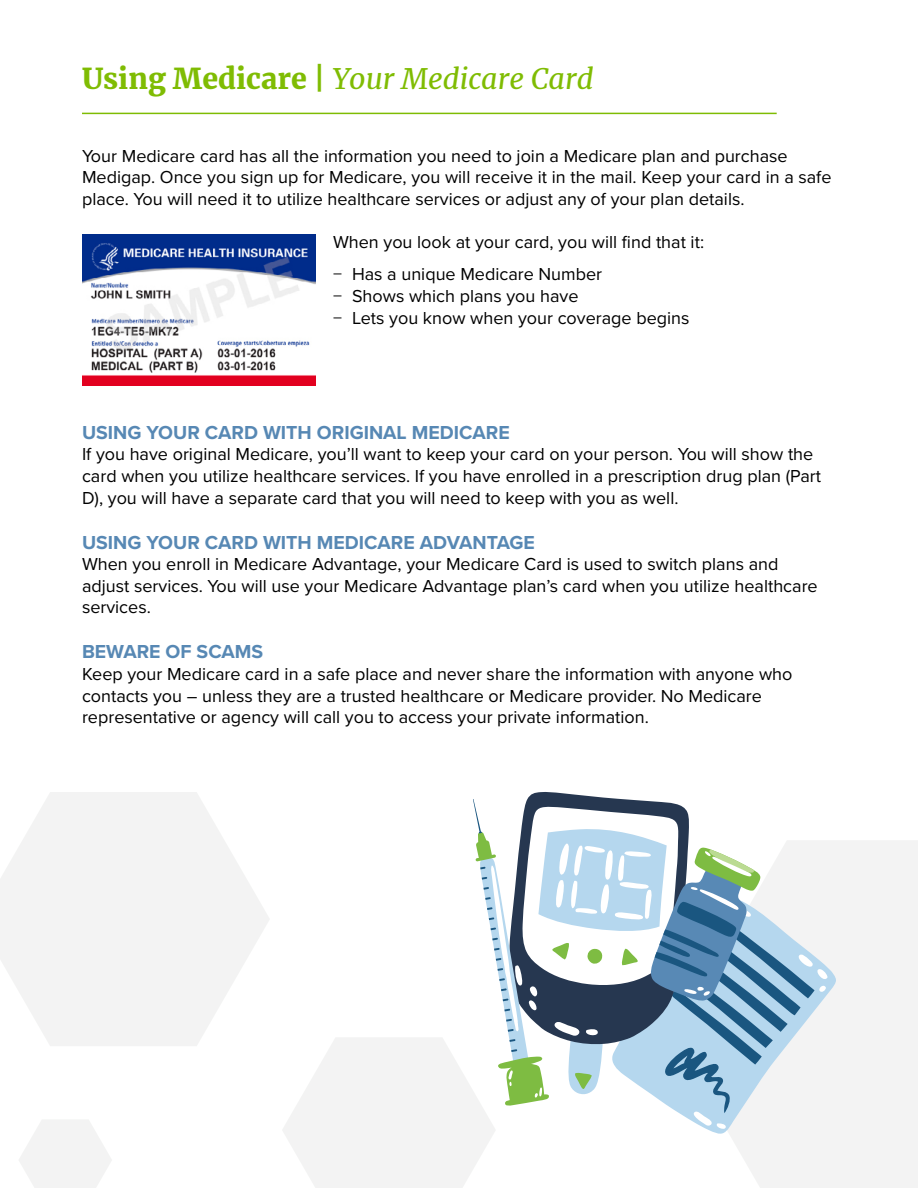
<style>
.page{position:relative;width:918px;height:1188px;background:#fff}
.page>*{position:absolute;margin:0;border:0;box-sizing:border-box;transform-origin:0 0}
.t1{font:italic 28.5px "Merriweather";color:#7fbc03}
.t2{font:700 19.5px "Proxima Nova";color:#5788b4}
.t3{font:18px/21.6px "Proxima Nova";color:#000}
.s1{font-weight:900;font-style:normal}
</style>
<div class="page">
<div style="left:828px;top:841px;width:90px;height:347px;background:#f3f3f3"></div>
<svg style="left:0;top:792px;width:269px;height:254px;fill:#f3f3f3"></svg>
<svg style="left:19px;top:1120px;width:93px;height:68px"></svg>
<hr style="left:82px;top:113px;width:695px;height:1px;background:#7fbc03">
<img style="left:82px;top:234px;width:234px;height:152px">
<svg style="left:828px;top:898px;width:8px;height:237px;fill:#f3f3f3"></svg>
<svg style="left:527px;top:792px;width:93px;height:7px"></svg>
<svg style="left:283px;top:799px;width:545px;height:389px"></svg>
<h1 class="t1" style="left:82px;top:59px;width:513px"><span class="s1">Using Medicare |</span> Your Medicare Card</h1>
<p class="t3" style="left:82px;top:144px;width:751px">Your Medicare card has all the information you need to join a Medicare plan and purchase<br>Medigap. Once you sign up for Medicare, you will receive it in the mail. Keep your card in a safe place. You will need it to utilize healthcare services or adjust any of your plan details.</p>
<p class="t3" style="left:333px;top:225px;width:373px;line-height:32.1px">When you look at your card, you will find that it: − Has a unique Medicare Number</p>
<p class="t3" style="left:333px;top:284px;width:358px">− Shows which plans you have<br>− Lets you know when your coverage begins</p>
<p class="t2" style="left:82px;top:418px;width:429px">USING YOUR CARD WITH ORIGINAL MEDICARE</p>
<p class="t3" style="left:82px;top:443px;width:741px">If you have original Medicare, you’ll want to keep your card on your person. You will show the card when you utilize healthcare services. If you have enrolled in a prescription drug plan (Part<br>D), you will have a separate card that you will need to keep with you as well.</p>
<p class="t2" style="left:82px;top:527px;width:454px">USING YOUR CARD WITH MEDICARE ADVANTAGE</p>
<p class="t3" style="left:82px;top:553px;width:737px">When you enroll in Medicare Advantage, your Medicare Card is used to switch plans and adjust services. You will use your Medicare Advantage plan’s card when you utilize healthcare services.</p>
<p class="t2" style="left:82px;top:637px;width:183px">BEWARE OF SCAMS</p>
<p class="t3" style="left:82px;top:662px;width:712px">Keep your Medicare card in a safe place and never share the information with anyone who contacts you – unless they are a trusted healthcare or Medicare provider. No Medicare representative or agency will call you to access your private information.</p>
</div>
